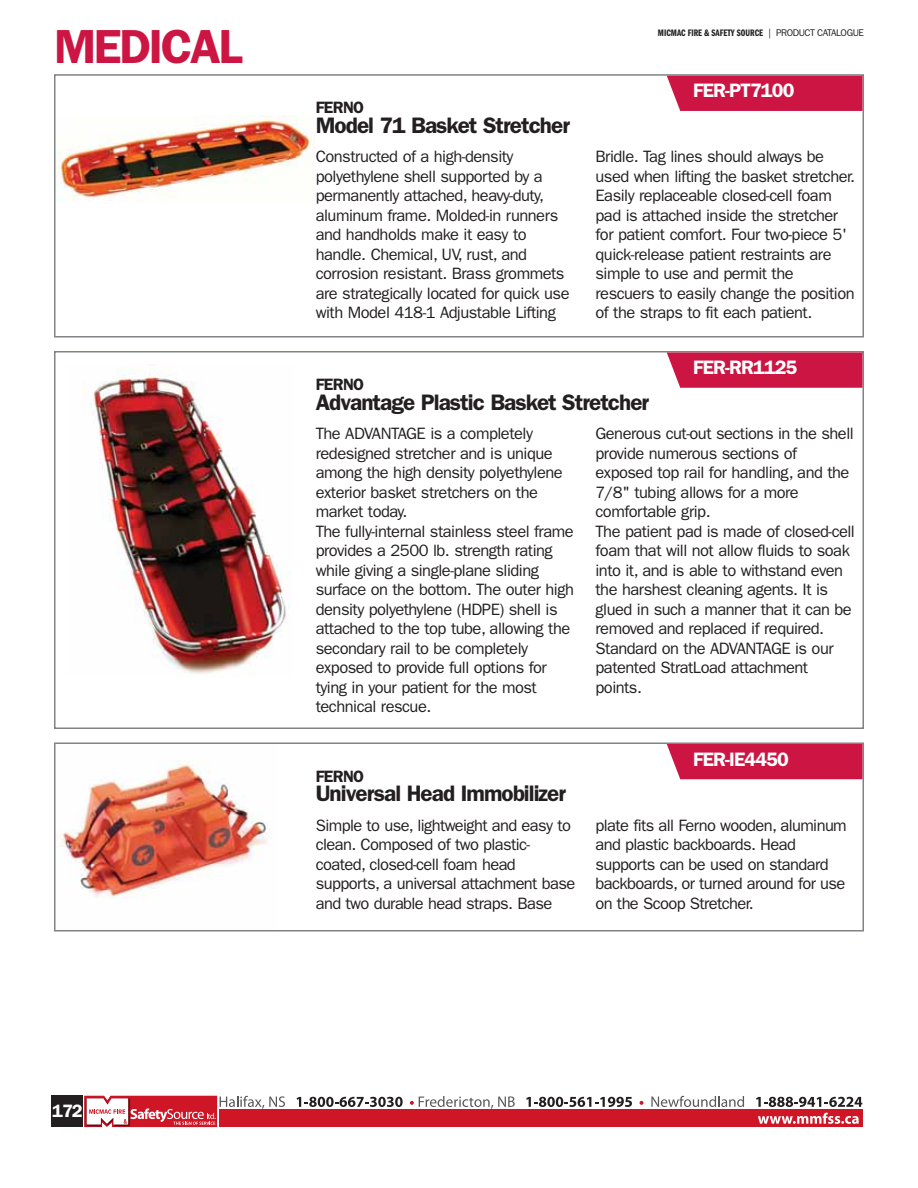
<style>
.page{position:relative;width:918px;height:1188px;background:#fff}
.page>*{position:absolute;margin:0;border:0;box-sizing:border-box;transform-origin:0 0}
.t1{font:600 48px "Franklin Gothic";letter-spacing:-.05em;color:#cc1543}
.t2{font:600 22.5px "Franklin Gothic";letter-spacing:-.04em;color:#231f20}
.t3{font:600 19.5px "Franklin Gothic";letter-spacing:-.04em;color:#fff}
.t4{font:600 18px "Franklin Gothic";color:#fff}
.t5{font:16.5px/19.5px "Franklin Gothic";letter-spacing:-.03em;color:#231f20}
.t6{font:600 16.5px "Franklin Gothic";letter-spacing:-.04em;color:#231f20}
.t7{font:9.75px "Franklin Gothic Demi Cmpr";color:#231f20}
.s1{font-family:"Franklin Gothic"}
</style>
<div class="page">
<div style="left:219px;top:1109px;width:644px;height:18px;background:#ce1626"></div>
<div style="left:51px;top:1096px;width:32px;height:31px;background:#231f20"></div>
<svg style="left:84px;top:1096px;width:201px;height:31px"></svg>
<svg style="left:297px;top:1097px;width:106px;height:10px"></svg>
<svg style="left:410px;top:1096px;width:105px;height:13px"></svg>
<svg style="left:526px;top:1097px;width:106px;height:10px"></svg>
<svg style="left:640px;top:1101px;width:4px;height:4px"></svg>
<svg style="left:651px;top:1096px;width:93px;height:11px"></svg>
<svg style="left:756px;top:1097px;width:106px;height:10px"></svg>
<svg style="left:758px;top:1113px;width:101px;height:11px"></svg>
<img style="left:57px;top:115px;width:257px;height:86px">
<div style="left:54px;top:74px;width:810px;height:264px;border:2px solid #808285"></div>
<div style="left:667px;top:76px;width:195px;height:35px;background:#cc1543"></div>
<img style="left:61px;top:760px;width:210px;height:139px">
<div style="left:54px;top:742px;width:810px;height:190px;border:2px solid #808285"></div>
<div style="left:667px;top:744px;width:195px;height:35px;background:#cc1543"></div>
<img style="left:83px;top:364px;width:207px;height:310px">
<div style="left:54px;top:351px;width:810px;height:378px;border:2px solid #808285"></div>
<svg style="left:667px;top:352px;width:195px;height:36px;background:#cd204c"></svg>
<h1 class="t1" style="left:54px;top:28px;width:190px">MEDICAL</h1>
<p class="t7" style="left:658px;top:29px;width:208px">MICMAC FIRE &amp; SAFETY SOURCE <span class="s1">| PRODUCT CATALOGUE</span></p>
<p class="t3" style="left:693px;top:83px;width:103px">FER-PT7100</p>
<p class="t6" style="left:316px;top:102px;width:50px">FERNO</p>
<h2 class="t2" style="left:316px;top:117px;width:256px">Model 71 Basket Stretcher</h2>
<p class="t5" style="left:316px;top:149px;width:255px">Constructed of a high-density polyethylene shell supported by a permanently attached, heavy-duty, aluminum frame. Molded-in runners and handholds make it easy to handle. Chemical, UV, rust, and corrosion resistant. Brass grommets are strategically located for quick use with Model 418-1 Adjustable Lifting</p>
<p class="t5" style="left:596px;top:149px;width:261px">Bridle. Tag lines should always be used when lifting the basket stretcher.<br>Easily replaceable closed-cell foam pad is attached inside the stretcher for patient comfort. Four two-piece 5' quick-release patient restraints are simple to use and permit the rescuers to easily change the position of the straps to fit each patient.</p>
<p class="t3" style="left:693px;top:360px;width:106px">FER-RR1125</p>
<p class="t6" style="left:316px;top:378px;width:50px">FERNO</p>
<h2 class="t2" style="left:316px;top:394px;width:335px">Advantage Plastic Basket Stretcher</h2>
<p class="t5" style="left:316px;top:425px;width:260px">The ADVANTAGE is a completely redesigned stretcher and is unique among the high density polyethylene exterior basket stretchers on the market today.<br>The fully-internal stainless steel frame provides a 2500 lb. strength rating while giving a single-plane sliding surface on the bottom. The outer high density polyethylene (HDPE) shell is attached to the top tube, allowing the secondary rail to be completely exposed to provide full options for tying in your patient for the most technical rescue.</p>
<p class="t5" style="left:596px;top:425px;width:261px">Generous cut-out sections in the shell provide numerous sections of exposed top rail for handling, and the<br>7/8" tubing allows for a more comfortable grip.<br>The patient pad is made of closed-cell foam that will not allow fluids to soak into it, and is able to withstand even the harshest cleaning agents. It is glued in such a manner that it can be removed and replaced if required.<br>Standard on the ADVANTAGE is our patented StratLoad attachment points.</p>
<p class="t3" style="left:693px;top:752px;width:97px">FER-IE4450</p>
<p class="t6" style="left:316px;top:770px;width:50px">FERNO</p>
<h2 class="t2" style="left:316px;top:785px;width:252px">Universal Head Immobilizer</h2>
<p class="t5" style="left:316px;top:817px;width:261px">Simple to use, lightweight and easy to clean. Composed of two plastic&shy;coated, closed-cell foam head supports, a universal attachment base and two durable head straps. Base</p>
<p class="t5" style="left:596px;top:817px;width:253px">plate fits all Ferno wooden, aluminum and plastic backboards. Head supports can be used on standard backboards, or turned around for use on the Scoop Stretcher.</p>
<p class="t4" style="left:52px;top:1104px;width:32px">172</p>
</div>
